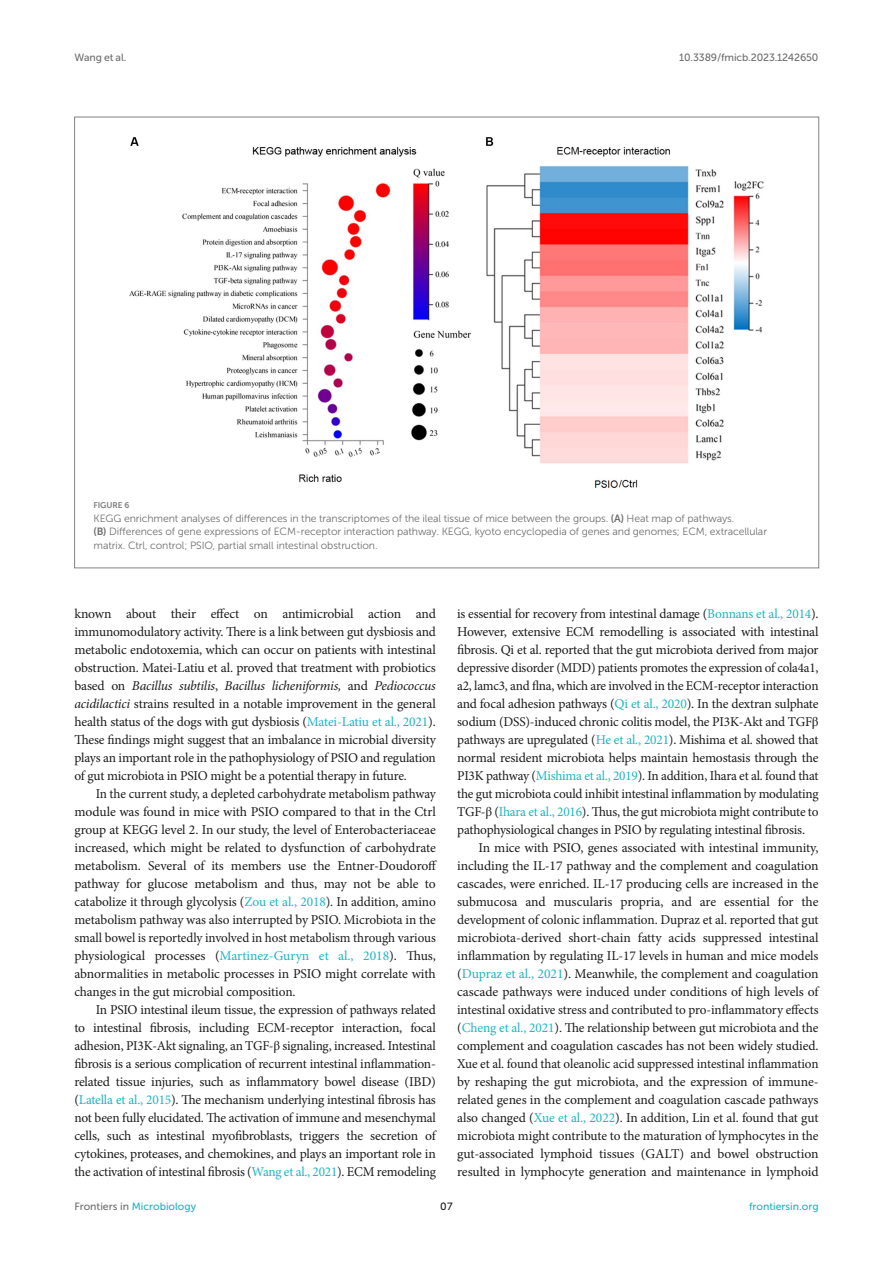
<style>
.page{position:relative;width:893px;height:1263px;background:#fff}
.page>*{position:absolute;margin:0;border:0;box-sizing:border-box;transform-origin:0 0}
.TEXT{font:13.5px/18px "Minion Pro";letter-spacing:-.015em;color:#1b1c1b;text-align:justify}
.FIG_LEG{font:10.5px/13.5px "Museo Sans 300";letter-spacing:-.01em;color:#706f70}
.t1{font:10.5px "Museo Sans 500";color:#1db5c3}
.t2{font:10.5px "Museo Sans 500";letter-spacing:-.015em;color:#706f70}
.t3{font:10.5px "Museo Sans 500";color:#1b1c1b}
.FIG_HD{font:8.25px "Museo Sans 700";letter-spacing:-.01em;color:#7e7f7f}
.s1{font-family:"Museo Sans 700"}
.s2{font-style:italic}
.s3{color:#1db5c3}
.s4{font-family:"STIX General"}
.s5{color:#706f70}
</style>
<div class="page">
<img style="left:129px;top:137px;width:635px;height:352px">
<p class="t2" style="left:74px;top:51px;width:53px">Wang et al.</p>
<p class="t2" style="left:679px;top:51px;width:141px">10.3389/fmicb.2023.1242650</p>
<p class="FIG_HD" style="left:94px;top:501px;width:37px">FIGURE 6</p>
<p class="FIG_LEG" style="left:94px;top:512px;width:675px">KEGG enrichment analyses of differences in the transcriptomes of the ileal tissue of mice between the groups. <span class="s1">(A)</span> Heat map of pathways.<br><span class="s1">(B)</span> Differences of gene expressions of ECM-receptor interaction pathway. KEGG, kyoto encyclopedia of genes and genomes; ECM, extracellular matrix. Ctrl, control; PSIO, partial small intestinal obstruction.</p>
<p class="TEXT" style="left:74px;top:605px;width:363px">known about their effect on antimicrobial action and immunomodulatory activity. There is a link between gut dysbiosis and metabolic endotoxemia, which can occur on patients with intestinal obstruction. Matei-Latiu et al. proved that treatment with probiotics based on <span class="s2">Bacillus subtilis</span>, <span class="s2">Bacillus licheniformis,</span> and <span class="s2">Pediococcus acidilactici</span> strains resulted in a notable improvement in the general health status of the dogs with gut dysbiosis (<span class="s3">Matei-Latiu et al., 2021</span>).<br>These findings might suggest that an imbalance in microbial diversity plays an important role in the pathophysiology of PSIO and regulation of gut microbiota in PSIO might be a potential therapy in future.</p>
<p class="TEXT" style="left:74px;top:785px;width:364px;text-indent:21px">In the current study, a depleted carbohydrate metabolism pathway module was found in mice with PSIO compared to that in the Ctrl group at KEGG level 2. In our study, the level of Enterobacteriaceae increased, which might be related to dysfunction of carbohydrate metabolism. Several of its members use the Entner-Doudoroff pathway for glucose metabolism and thus, may not be able to catabolize it through glycolysis (<span class="s3">Zou et al., 2018</span>). In addition, amino metabolism pathway was also interrupted by PSIO. Microbiota in the small bowel is reportedly involved in host metabolism through various physiological processes (<span class="s3">Martinez-Guryn et al., 2018</span>). Thus, abnormalities in metabolic processes in PSIO might correlate with changes in the gut microbial composition.</p>
<p class="TEXT" style="left:74px;top:1001px;width:363px;text-indent:21px">In PSIO intestinal ileum tissue, the expression of pathways related to intestinal fibrosis, including ECM-receptor interaction, focal adhesion, PI3K-Akt signaling, an TGF-<span class="s4">β</span> signaling, increased. Intestinal fibrosis is a serious complication of recurrent intestinal inflammation&shy;related tissue injuries, such as inflammatory bowel disease (IBD) (<span class="s3">Latella et al., 2015</span>). The mechanism underlying intestinal fibrosis has not been fully elucidated. The activation of immune and mesenchymal cells, such as intestinal myofibroblasts, triggers the secretion of cytokines, proteases, and chemokines, and plays an important role in the activation of intestinal fibrosis (<span class="s3">Wang et al., 2021</span>). ECM remodeling</p>
<p class="TEXT" style="left:457px;top:605px;width:363px">is essential for recovery from intestinal damage (<span class="s3">Bonnans et al., 2014</span>).<br>However, extensive ECM remodelling is associated with intestinal fibrosis. Qi et al. reported that the gut microbiota derived from major depressive disorder (MDD) patients promotes the expression of cola4a1, a2, lamc3, and flna, which are involved in the ECM-receptor interaction and focal adhesion pathways (<span class="s3">Qi et al., 2020</span>). In the dextran sulphate sodium (DSS)-induced chronic colitis model, the PI3K-Akt and TGF<span class="s4">β </span>pathways are upregulated (<span class="s3">He et al., 2021</span>). Mishima et al. showed that normal resident microbiota helps maintain hemostasis through the PI3K pathway (<span class="s3">Mishima et al., 2019</span>). In addition, Ihara et al. found that the gut microbiota could inhibit intestinal inflammation by modulating TGF-<span class="s4">β</span> (<span class="s3">Ihara et al., 2016</span>). Thus, the gut microbiota might contribute to pathophysiological changes in PSIO by regulating intestinal fibrosis.</p>
<p class="TEXT" style="left:457px;top:839px;width:363px;text-indent:21px">In mice with PSIO, genes associated with intestinal immunity, including the IL-17 pathway and the complement and coagulation cascades, were enriched. IL-17 producing cells are increased in the submucosa and muscularis propria, and are essential for the development of colonic inflammation. Dupraz et al. reported that gut microbiota-derived short-chain fatty acids suppressed intestinal inflammation by regulating IL-17 levels in human and mice models (<span class="s3">Dupraz et al., 2021</span>). Meanwhile, the complement and coagulation cascade pathways were induced under conditions of high levels of intestinal oxidative stress and contributed to pro-inflammatory effects (<span class="s3">Cheng et al., 2021</span>). The relationship between gut microbiota and the complement and coagulation cascades has not been widely studied.<br>Xue et al. found that oleanolic acid suppressed intestinal inflammation by reshaping the gut microbiota, and the expression of immune&shy;related genes in the complement and coagulation cascade pathways also changed (<span class="s3">Xue et al., 2022</span>). In addition, Lin et al. found that gut microbiota might contribute to the maturation of lymphocytes in the gut-associated lymphoid tissues (GALT) and bowel obstruction resulted in lymphocyte generation and maintenance in lymphoid</p>
<p class="t1" style="left:74px;top:1200px;width:123px"><span class="s5">Frontiers in</span> Microbiology</p>
<p class="t3" style="left:440px;top:1200px;width:14px">07</p>
<p class="t1" style="left:749px;top:1200px;width:71px">frontiersin.org</p>
</div>
